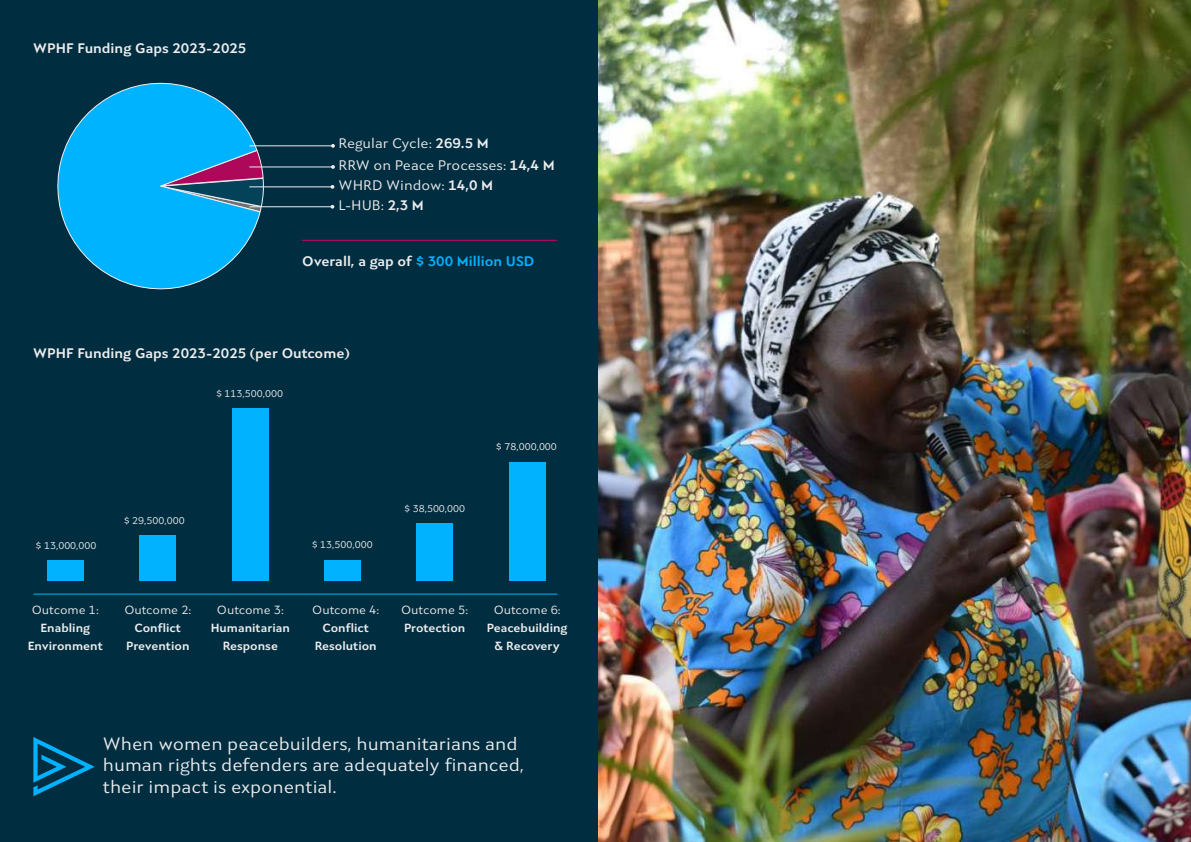
<style>
.page{position:relative;width:1191px;height:842px;background:#fff}
.page>*{position:absolute;margin:0;border:0;box-sizing:border-box;transform-origin:0 0}
.t1{font:18px/21.6px "Seven One Eight";color:#ededed}
.t2{font:700 14px "Seven One Eight";color:#ededed}
.t3{font:14px/21.5px "Seven One Eight";color:#ededed}
.t4{font:700 12px/18px "Seven One Eight";color:#ededed;text-align:center}
.t5{font:12px "Seven One Eight";color:#ededed}
.t6{font:10px "Seven One Eight";color:#ededed}
.s1{font-weight:700}
.s2{color:#00b2ff}
</style>
<div class="page">
<div style="left:0;top:0;width:604px;height:842px;background:#002d40"></div>
<img style="left:598px;top:0;width:593px;height:842px">
<svg style="left:261px;top:162px;width:3px;height:48px"></svg>
<svg style="left:57px;top:82px;width:204px;height:208px"></svg>
<hr style="left:249px;top:206px;width:83px;height:1px;background:#ededed">
<svg style="left:330px;top:205px;width:4px;height:4px"></svg>
<hr style="left:249px;top:187px;width:83px;height:1px;background:#ededed">
<svg style="left:330px;top:185px;width:4px;height:4px"></svg>
<hr style="left:249px;top:167px;width:83px;height:1px;background:#ededed">
<svg style="left:331px;top:165px;width:4px;height:4px"></svg>
<hr style="left:249px;top:146px;width:83px;height:1px;background:#ededed">
<svg style="left:331px;top:144px;width:4px;height:4px"></svg>
<hr style="left:302px;top:240px;width:255px;height:1px;background:#cf0861">
<svg style="left:33px;top:737px;width:62px;height:59px"></svg>
<div style="left:47px;top:560px;width:37px;height:21px;background:#00b2ff"></div>
<hr style="left:33px;top:594px;width:524px;height:1px;background:#00b2ff">
<div style="left:139px;top:535px;width:37px;height:46px;background:#00b2ff"></div>
<div style="left:232px;top:409px;width:37px;height:172px;background:#00b2ff"></div>
<div style="left:324px;top:560px;width:37px;height:21px;background:#00b2ff"></div>
<div style="left:416px;top:523px;width:37px;height:58px;background:#00b2ff"></div>
<div style="left:509px;top:462px;width:36px;height:118px;background:#00b2ff"></div>
<p class="t2" style="left:33px;top:39px;width:215px">WPHF Funding Gaps 2023-2025</p>
<p class="t3" style="left:338px;top:132px;width:218px">Regular Cycle: <span class="s1">269.5 M<br></span>RRW on Peace Processes: <span class="s1">14,4 M</span></p>
<p class="t3" style="left:338px;top:175px;width:156px;line-height:20.2px">WHRD Window: <span class="s1">14,0 M<br></span>L-HUB: <span class="s1">2,3 M</span></p>
<p class="t2" style="left:302px;top:252px;width:234px">Overall, a gap of <span class="s2">$ 300 Million USD</span></p>
<p class="t2" style="left:33px;top:344px;width:318px">WPHF Funding Gaps 2023-2025 (per Outcome)</p>
<p class="t6" style="left:216px;top:388px;width:68px">$ 113,500,000</p>
<p class="t6" style="left:36px;top:539px;width:62px">$ 13,000,000</p>
<p class="t6" style="left:124px;top:514px;width:62px">$ 29,500,000</p>
<p class="t5" style="left:32px;top:602px;width:68px">Outcome 1:</p>
<p class="t4" style="left:28px;top:618px;width:76px">Enabling<br>Environment</p>
<p class="t5" style="left:124px;top:602px;width:68px">Outcome 2:</p>
<p class="t4" style="left:126px;top:618px;width:65px">Conflict<br>Prevention</p>
<p class="t5" style="left:217px;top:602px;width:68px">Outcome 3:</p>
<p class="t4" style="left:211px;top:618px;width:81px">Humanitarian<br>Response</p>
<p class="t6" style="left:312px;top:538px;width:62px">$ 13,500,000</p>
<p class="t5" style="left:312px;top:602px;width:68px">Outcome 4:</p>
<p class="t4" style="left:315px;top:618px;width:63px">Conflict<br>Resolution</p>
<p class="t6" style="left:404px;top:502px;width:62px">$ 38,500,000</p>
<p class="t6" style="left:496px;top:440px;width:62px">$ 78,000,000</p>
<p class="t5" style="left:401px;top:602px;width:68px">Outcome 5:</p>
<p class="t4" style="left:404px;top:618px;width:63px">Protection</p>
<p class="t5" style="left:494px;top:602px;width:68px">Outcome 6:</p>
<p class="t4" style="left:487px;top:618px;width:82px">Peacebuilding &amp; Recovery</p>
<h1 class="t1" style="left:103px;top:732px;width:423px">When women peacebuilders, humanitarians and human rights defenders are adequately financed, their impact is exponential.</h1>
</div>
